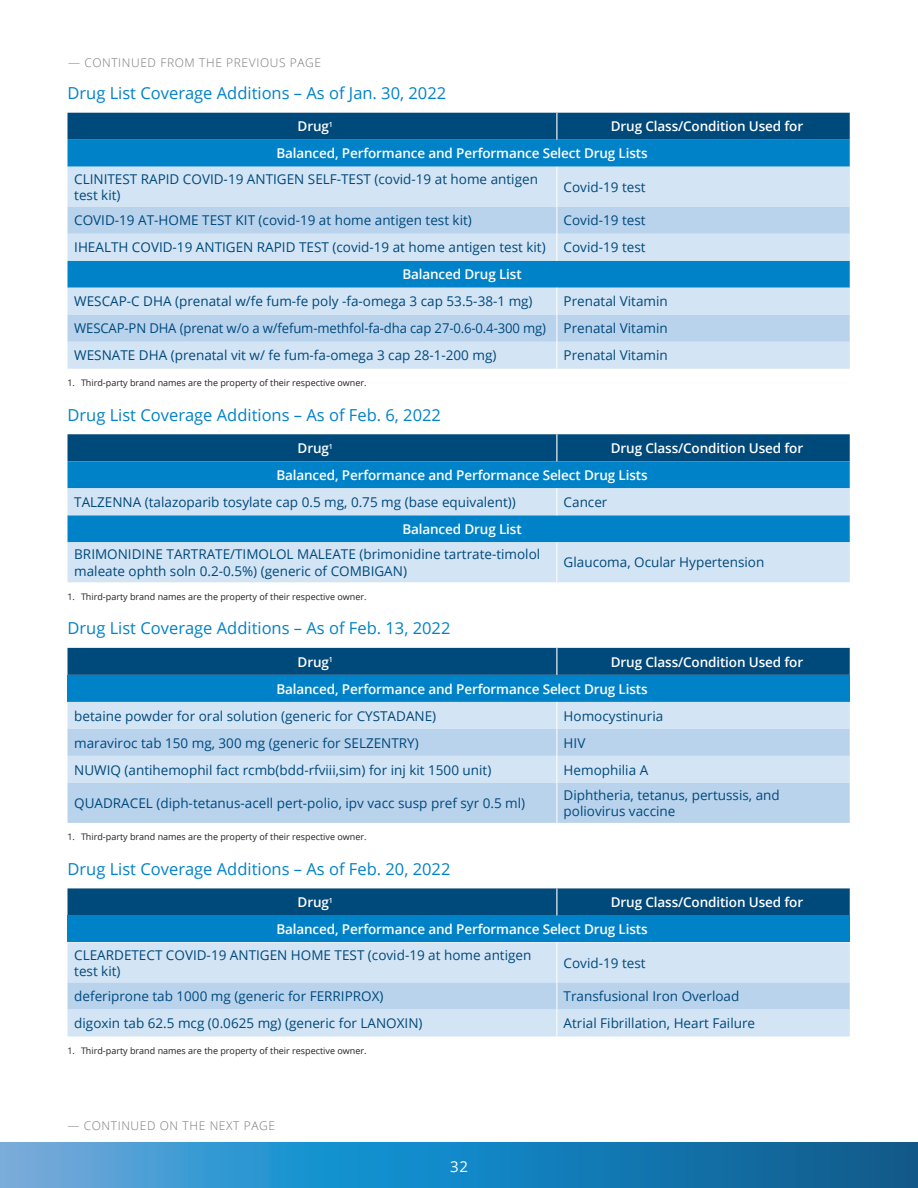
<style>
.page{position:relative;width:918px;height:1188px;background:#fff}
.page>*{position:absolute;margin:0;border:0;box-sizing:border-box;transform-origin:0 0}
.NL_subhead{font:16.5px "Open Sans";color:#0082c8}
.t1{font:15px "Open Sans";color:#fff}
.table_body{font:13.5px/16.2px "Open Sans";color:#00497b}
.CHART_TEXT{font:600 13.5px "Open Sans";letter-spacing:-.01em;color:#fff}
.NL_Body{font:300 12px "Open Sans";letter-spacing:.05em;color:#76797a}
.t2{font:9px "Open Sans";color:#231f20}
</style>
<div class="page">
<svg style="left:0;top:1142px;width:918px;height:46px;background:#2584bd"></svg>
<div style="left:68px;top:140px;width:782px;height:27px;background:#0082c8"></div>
<div style="left:68px;top:167px;width:782px;height:202px;background:#d3e4f4"></div>
<svg style="left:68px;top:207px;width:782px;height:135px;background:#9fcae8"></svg>
<hr style="left:557px;top:167px;width:1px;height:40px;background:#fff">
<svg style="left:557px;top:207px;width:1px;height:54px"></svg>
<svg style="left:557px;top:288px;width:1px;height:81px"></svg>
<div style="left:68px;top:113px;width:782px;height:27px;background:#00497b"></div>
<div style="left:68px;top:461px;width:782px;height:27px;background:#0082c8"></div>
<svg style="left:68px;top:488px;width:782px;height:94px;background:#97c8e7"></svg>
<svg style="left:557px;top:488px;width:1px;height:27px"></svg>
<hr style="left:557px;top:542px;width:1px;height:40px;background:#fff">
<div style="left:68px;top:434px;width:782px;height:27px;background:#00497b"></div>
<div style="left:68px;top:675px;width:782px;height:27px;background:#0082c8"></div>
<div style="left:68px;top:702px;width:782px;height:27px;background:#d3e4f4"></div>
<svg style="left:68px;top:729px;width:782px;height:94px;background:#c0d8ef"></svg>
<svg style="left:557px;top:702px;width:1px;height:81px"></svg>
<hr style="left:557px;top:783px;width:1px;height:40px;background:#fff">
<div style="left:68px;top:648px;width:782px;height:27px;background:#00497b"></div>
<div style="left:68px;top:915px;width:782px;height:27px;background:#0082c8"></div>
<div style="left:68px;top:942px;width:782px;height:40px;background:#d3e4f4"></div>
<hr style="left:557px;top:942px;width:1px;height:40px;background:#fff">
<svg style="left:68px;top:982px;width:782px;height:54px;background:#c6dbf0"></svg>
<div style="left:68px;top:888px;width:782px;height:27px;background:#00497b"></div>
<p class="NL_Body" style="left:68px;top:54px;width:255px">— CONTINUED FROM THE PREVIOUS PAGE</p>
<p class="NL_subhead" style="left:68px;top:82px;width:380px">Drug List Coverage Additions – As of Jan. 30, 2022</p>
<p class="CHART_TEXT" style="left:298px;top:117px;width:37px">Drug<sup>1</sup></p>
<p class="CHART_TEXT" style="left:611px;top:117px;width:194px">Drug Class/Condition Used for</p>
<p class="CHART_TEXT" style="left:276px;top:144px;width:373px">Balanced, Performance and Performance Select Drug Lists</p>
<p class="table_body" style="left:74px;top:170px;width:465px">CLINITEST RAPID COVID-19 ANTIGEN SELF-TEST (covid-19 at home antigen test kit)</p>
<p class="table_body" style="left:564px;top:179px;width:83px">Covid-19 test</p>
<p class="table_body" style="left:74px;top:212px;width:399px">COVID-19 AT-HOME TEST KIT (covid-19 at home antigen test kit)</p>
<p class="table_body" style="left:564px;top:212px;width:83px">Covid-19 test</p>
<p class="table_body" style="left:74px;top:239px;width:473px">IHEALTH COVID-19 ANTIGEN RAPID TEST (covid-19 at home antigen test kit)</p>
<p class="table_body" style="left:564px;top:239px;width:83px">Covid-19 test</p>
<p class="CHART_TEXT" style="left:402px;top:265px;width:121px">Balanced Drug List</p>
<p class="table_body" style="left:74px;top:293px;width:460px">WESCAP-C DHA (prenatal w/fe fum-fe poly -fa-omega 3 cap 53.5-38-1 mg)</p>
<p class="table_body" style="left:564px;top:293px;width:106px">Prenatal Vitamin</p>
<p class="table_body" style="left:74px;top:320px;width:473px">WESCAP-PN DHA (prenat w/o a w/fefum-methfol-fa-dha cap 27-0.6-0.4-300 mg)</p>
<p class="table_body" style="left:564px;top:320px;width:106px">Prenatal Vitamin</p>
<p class="table_body" style="left:74px;top:347px;width:424px">WESNATE DHA (prenatal vit w/ fe fum-fa-omega 3 cap 28-1-200 mg)</p>
<p class="table_body" style="left:564px;top:347px;width:106px">Prenatal Vitamin</p>
<p class="t2" style="left:68px;top:377px;width:301px">1. Third-party brand names are the property of their respective owner.</p>
<p class="NL_subhead" style="left:68px;top:403px;width:375px">Drug List Coverage Additions – As of Feb. 6, 2022</p>
<p class="CHART_TEXT" style="left:298px;top:439px;width:37px">Drug<sup>1</sup></p>
<p class="CHART_TEXT" style="left:611px;top:439px;width:194px">Drug Class/Condition Used for</p>
<p class="CHART_TEXT" style="left:276px;top:466px;width:373px">Balanced, Performance and Performance Select Drug Lists</p>
<p class="table_body" style="left:74px;top:494px;width:443px">TALZENNA (talazoparib tosylate cap 0.5 mg, 0.75 mg (base equivalent))</p>
<p class="table_body" style="left:564px;top:494px;width:45px">Cancer</p>
<p class="CHART_TEXT" style="left:402px;top:520px;width:121px">Balanced Drug List</p>
<p class="table_body" style="left:74px;top:546px;width:467px">BRIMONIDINE TARTRATE/TIMOLOL MALEATE (brimonidine tartrate-timolol maleate ophth soln 0.2-0.5%) (generic of COMBIGAN)</p>
<p class="table_body" style="left:564px;top:554px;width:202px">Glaucoma, Ocular Hypertension</p>
<p class="t2" style="left:68px;top:590px;width:301px">1. Third-party brand names are the property of their respective owner.</p>
<p class="NL_subhead" style="left:68px;top:617px;width:384px">Drug List Coverage Additions – As of Feb. 13, 2022</p>
<p class="CHART_TEXT" style="left:298px;top:652px;width:37px">Drug<sup>1</sup></p>
<p class="CHART_TEXT" style="left:611px;top:652px;width:194px">Drug Class/Condition Used for</p>
<p class="CHART_TEXT" style="left:276px;top:679px;width:373px">Balanced, Performance and Performance Select Drug Lists</p>
<p class="table_body" style="left:74px;top:707px;width:363px">betaine powder for oral solution (generic for CYSTADANE)</p>
<p class="table_body" style="left:564px;top:707px;width:101px">Homocystinuria</p>
<p class="table_body" style="left:74px;top:734px;width:346px">maraviroc tab 150 mg, 300 mg (generic for SELZENTRY)</p>
<p class="table_body" style="left:564px;top:734px;width:23px">HIV</p>
<p class="table_body" style="left:74px;top:761px;width:419px">NUWIQ (antihemophil fact rcmb(bdd-rfviii,sim) for inj kit 1500 unit)</p>
<p class="table_body" style="left:564px;top:761px;width:86px">Hemophilia A</p>
<p class="table_body" style="left:74px;top:795px;width:453px">QUADRACEL (diph-tetanus-acell pert-polio, ipv vacc susp pref syr 0.5 ml)</p>
<p class="table_body" style="left:564px;top:787px;width:218px">Diphtheria, tetanus, pertussis, and poliovirus vaccine</p>
<p class="t2" style="left:68px;top:831px;width:301px">1. Third-party brand names are the property of their respective owner.</p>
<p class="NL_subhead" style="left:68px;top:858px;width:384px">Drug List Coverage Additions – As of Feb. 20, 2022</p>
<p class="CHART_TEXT" style="left:298px;top:893px;width:37px">Drug<sup>1</sup></p>
<p class="CHART_TEXT" style="left:611px;top:893px;width:194px">Drug Class/Condition Used for</p>
<p class="CHART_TEXT" style="left:276px;top:920px;width:373px">Balanced, Performance and Performance Select Drug Lists</p>
<p class="table_body" style="left:74px;top:946px;width:459px">CLEARDETECT COVID-19 ANTIGEN HOME TEST (covid-19 at home antigen test kit)</p>
<p class="table_body" style="left:564px;top:954px;width:83px">Covid-19 test</p>
<p class="table_body" style="left:74px;top:988px;width:311px">deferiprone tab 1000 mg (generic for FERRIPROX)</p>
<p class="table_body" style="left:564px;top:988px;width:177px">Transfusional Iron Overload</p>
<p class="table_body" style="left:74px;top:1015px;width:350px">digoxin tab 62.5 mcg (0.0625 mg) (generic for LANOXIN)</p>
<p class="table_body" style="left:564px;top:1015px;width:193px">Atrial Fibrillation, Heart Failure</p>
<p class="t2" style="left:68px;top:1045px;width:301px">1. Third-party brand names are the property of their respective owner.</p>
<p class="NL_Body" style="left:68px;top:1117px;width:209px">— CONTINUED ON THE NEXT PAGE</p>
<p class="t1" style="left:450px;top:1157px;width:19px">32</p>
</div>
